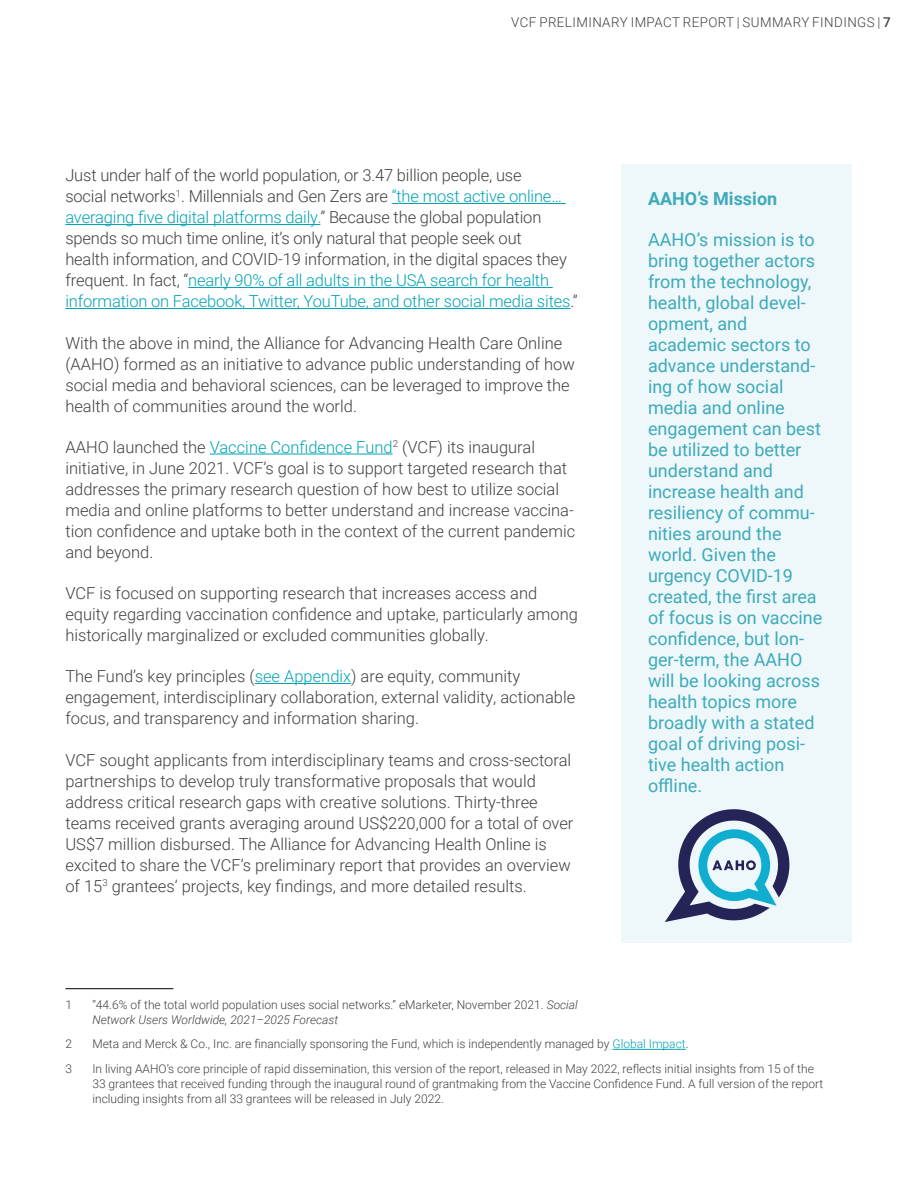
<style>
.page{position:relative;width:918px;height:1188px;background:#fff}
.page>*{position:absolute;margin:0;border:0;box-sizing:border-box;transform-origin:0 0}
.TB_body{font:18px/21px "Roboto";color:#3eaaba}
.TB_head{font:700 18px "Roboto";color:#3eaaba}
.BT{font:300 16.5px/21px "Roboto";color:#414042}
.t1{font:300 13.5px "Roboto";letter-spacing:.03em;color:#414042}
.Footnote_text{font:300 12px/15px "Roboto";color:#414042}
.s1{font-weight:500}
.s2{color:#00a3b4}
.s3{font-style:italic}
</style>
<div class="page">
<hr style="left:392px;top:203px;width:174px;height:1px;background:#00a3b4">
<hr style="left:65px;top:224px;width:255px;height:1px;background:#00a3b4">
<hr style="left:188px;top:287px;width:365px;height:1px;background:#00a3b4">
<hr style="left:65px;top:308px;width:505px;height:1px;background:#00a3b4">
<hr style="left:210px;top:454px;width:183px;height:1px;background:#00a3b4">
<hr style="left:255px;top:683px;width:96px;height:1px;background:#00a3b4">
<hr style="left:65px;top:988px;width:108px;height:1px;background:#000">
<hr style="left:613px;top:1049px;width:73px;height:1px;background:#00a3b4">
<div style="left:621px;top:164px;width:231px;height:779px;background:#eef8fa"></div>
<svg style="left:665px;top:809px;width:125px;height:113px"></svg>
<p class="t1" style="left:511px;top:13px;width:251px">VCF PRELIMINARY IMPACT REPORT | Summary</p>
<p class="t1" style="left:812px;top:13px;width:17px">Findings</p>
<p class="t1" style="left:877px;top:13px;width:15px">| <span class="s1">7</span></p>
<p class="BT" style="left:65px;top:164px;width:514px">Just under half of the world population, or 3.47 billion people, use<br>social networks<sup>1</sup>. Millennials and Gen Zers are <span class="s2">“the most active online… averaging five digital platforms daily.</span>” Because the global population spends so much time online, it’s only natural that people seek out<br>health information, and COVID-19 information, in the digital spaces they frequent. In fact, “<span class="s2">nearly 90% of all adults in the USA search for health information on Facebook, Twitter, YouTube, and other social media sites</span>.”</p>
<p class="BT" style="left:65px;top:332px;width:511px">With the above in mind, the Alliance for Advancing Health Care Online (AAHO) formed as an initiative to advance public understanding of how social media and behavioral sciences, can be leveraged to improve the health of communities around the world.</p>
<p class="BT" style="left:65px;top:436px;width:511px">AAHO launched the <span class="s2">Vaccine Confidence Fund</span><sup>2</sup> (VCF) its inaugural initiative, in June 2021. VCF’s goal is to support targeted research that addresses the primary research question of how best to utilize social media and online platforms to better understand and increase vaccina&shy;tion confidence and uptake both in the context of the current pandemic and beyond.</p>
<p class="BT" style="left:65px;top:582px;width:514px">VCF is focused on supporting research that increases access and equity regarding vaccination confidence and uptake, particularly among historically marginalized or excluded communities globally.</p>
<p class="BT" style="left:65px;top:665px;width:511px">The Fund’s key principles (<span class="s2">see Appendix</span>) are equity, community engagement, interdisciplinary collaboration, external validity, actionable focus, and transparency and information sharing.</p>
<p class="BT" style="left:65px;top:749px;width:510px">VCF sought applicants from interdisciplinary teams and cross-sectoral partnerships to develop truly transformative proposals that would address critical research gaps with creative solutions. Thirty-three teams received grants averaging around US$220,000 for a total of over US$7 million disbursed. The Alliance for Advancing Health Online is excited to share the VCF’s preliminary report that provides an overview of 15<sup>3</sup> grantees’ projects, key findings, and more detailed results.</p>
<p class="TB_head" style="left:648px;top:186px;width:131px">AAHO’s Mission</p>
<p class="TB_body" style="left:648px;top:228px;width:176px">AAHO’s mission is to bring together actors from the technology, health, global devel&shy;opment, and academic sectors to advance understand&shy;ing of how social media and online engagement can best be utilized to better understand and increase health and resiliency of commu&shy;nities around the world. Given the urgency COVID-19 created, the first area of focus is on vaccine confidence, but lon&shy;ger-term, the AAHO will be looking across health topics more broadly with a stated goal of driving posi&shy;tive health action offline.</p>
<p class="Footnote_text" style="left:65px;top:997px;width:8px">1</p>
<p class="Footnote_text" style="left:92px;top:997px;width:487px">“44.6% of the total world population uses social networks.” eMarketer, November 2021. <span class="s3">Social<br>Network Users Worldwide, 2021–2025 Forecast</span></p>
<p class="Footnote_text" style="left:65px;top:1036px;width:8px">2</p>
<p class="Footnote_text" style="left:92px;top:1036px;width:598px">Meta and Merck &amp; Co., Inc. are financially sponsoring the Fund, which is independently managed by <span class="s2">Global Impact</span>.</p>
<p class="Footnote_text" style="left:65px;top:1061px;width:8px">3</p>
<p class="Footnote_text" style="left:92px;top:1061px;width:732px">In living AAHO’s core principle of rapid dissemination, this version of the report, released in May 2022, reflects initial insights from 15 of the<br>33 grantees that received funding through the inaugural round of grantmaking from the Vaccine Confidence Fund. A full version of the report including insights from all 33 grantees will be released in July 2022.</p>
</div>
